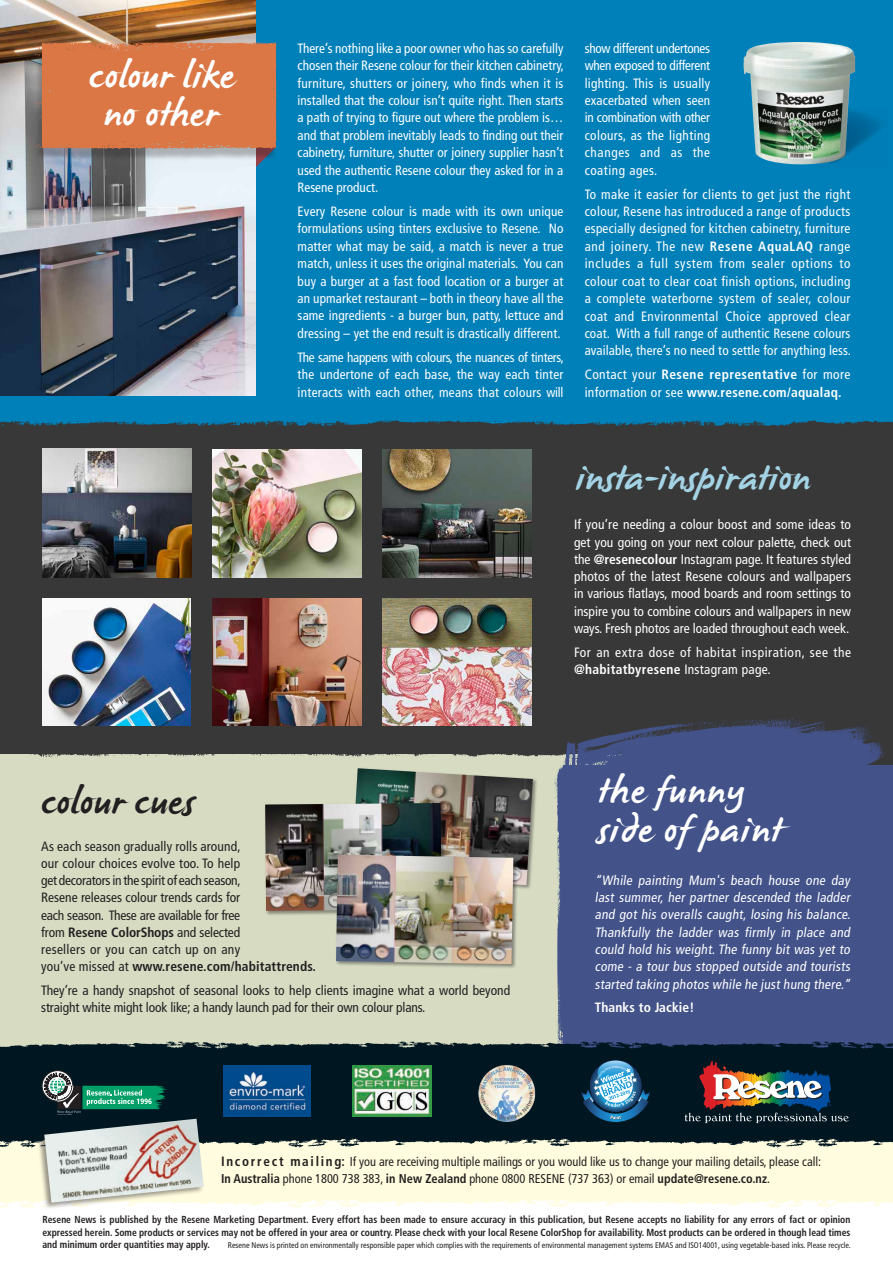
<style>
.page{position:relative;width:893px;height:1263px;background:#fff}
.page>*{position:absolute;margin:0;border:0;box-sizing:border-box;transform-origin:0 0}
.t1{font:37.5px/39px "James Paul";letter-spacing:.02em;color:#fff}
.t2{font:37.5px "James Paul";letter-spacing:.01em;color:#a3d3e4}
.t3{font:37.5px/37.5px "James Paul";color:#fff;text-align:center}
.t4{font:37.5px "James Paul";letter-spacing:.005em;color:#231f20}
.t5{font:condensed 13.5px/17.4px "Frutiger";letter-spacing:.01em;color:#fff;text-align:justify}
.t6{font:condensed 13.5px/17.2px "Frutiger";color:#231f20}
.t7{font:700 condensed 13.5px/17.4px "Frutiger";letter-spacing:.02em;color:#fff}
.t8{font:condensed 13.5px/17.2px "Frutiger";letter-spacing:.04em;color:#fff}
.t9{font:condensed 12.75px/16.5px "Frutiger";color:#231f20}
.t10{font:700 condensed 10.2px/12.8px "Frutiger";color:#231f20;text-align:justify;scale:.94 1}
.t11{font:condensed 8.25px "Frutiger";color:#231f20}
.s1{font-weight:700}
.s2{font-weight:400}
.s3{font-weight:700;font-size:13.5px}
</style>
<div class="page">
<div style="left:0;top:0;width:893px;height:446px;background:#0080b9"></div>
<img style="left:0;top:0;width:255px;height:395px">
<div style="left:0;top:446px;width:893px;height:319px;background:#383838"></div>
<div style="left:0;top:755px;width:833px;height:296px;background:#d6dbc2"></div>
<img style="left:0;top:420px;width:340px;height:42px">
<img style="left:340px;top:419px;width:552px;height:43px">
<img style="left:8px;top:754px;width:543px;height:4px">
<img style="left:43px;top:448px;width:148px;height:129px">
<img style="left:43px;top:598px;width:148px;height:128px">
<img style="left:213px;top:449px;width:148px;height:128px">
<img style="left:383px;top:449px;width:148px;height:128px">
<img style="left:213px;top:598px;width:148px;height:128px">
<img style="left:383px;top:598px;width:148px;height:128px">
<div style="left:350px;top:767px;width:188px;height:123px;background:#231f20;opacity:.45"></div>
<img style="left:351px;top:768px;width:182px;height:117px">
<div style="left:264px;top:802px;width:183px;height:114px;background:#231f20;opacity:.45"></div>
<img style="left:265px;top:803px;width:177px;height:108px">
<div style="left:335px;top:854px;width:183px;height:115px;background:#231f20;opacity:.45"></div>
<img style="left:336px;top:855px;width:177px;height:109px">
<img style="left:744px;top:42px;width:111px;height:122px">
<div style="left:20px;top:46px;width:258px;height:116px;background:#231f20;opacity:.3"></div>
<img style="left:26px;top:42px;width:251px;height:132px">
<div style="left:53px;top:51px;width:214px;height:89px;background:#db7645"></div>
<div style="left:0;top:1041px;width:893px;height:98px;background:#001722"></div>
<svg style="left:0;top:1139px;width:893px;height:60px;background:#f1efd4"></svg>
<svg style="left:0;top:1199px;width:893px;height:9px"></svg>
<div style="left:37px;top:1117px;width:168px;height:92px;background:#231f20;opacity:.47"></div>
<img style="left:44px;top:1119px;width:160px;height:84px">
<svg style="left:42px;top:1071px;width:31px;height:30px"></svg>
<div style="left:42px;top:1070px;width:31px;height:31px;border:1px solid #231f20;border-radius:50%"></div>
<svg style="left:44px;top:1073px;width:122px;height:42px;background:#266155"></svg>
<img style="left:471px;top:1058px;width:70px;height:72px">
<img style="left:352px;top:1065px;width:80px;height:51px">
<img style="left:224px;top:1065px;width:87px;height:51px">
<svg style="left:551px;top:717px;width:337px;height:406px;background:#3e4e79"></svg>
<h1 class="t3" style="left:88px;top:59px;width:147px">colour like no other</h1>
<p class="t5" style="left:298px;top:39px;width:268px">There’s nothing like a poor owner who has so carefully chosen their Resene colour for their kitchen cabinetry, furniture, shutters or joinery, who finds when it is installed that the colour isn’t quite right. Then starts a path of trying to figure out where the problem is… and that problem inevitably leads to finding out their cabinetry, furniture, shutter or joinery supplier hasn’t used the authentic Resene colour they asked for in a Resene product.</p>
<p class="t5" style="left:298px;top:203px;width:267px">Every Resene colour is made with its own unique formulations using tinters exclusive to Resene. No matter what may be said, a match is never a true match, unless it uses the original materials. You can buy a burger at a fast food location or a burger at an upmarket restaurant – both in theory have all the same ingredients - a burger bun, patty, lettuce and dressing – yet the end result is drastically different.</p>
<p class="t5" style="left:298px;top:348px;width:268px">The same happens with colours, the nuances of tinters, the undertone of each base, the way each tinter interacts with each other, means that colours will</p>
<p class="t5" style="left:585px;top:39px;width:127px">show different undertones when exposed to different lighting. This is usually exacerbated when seen in combination with other colours, as the lighting changes and as the coating ages.</p>
<p class="t5" style="left:585px;top:185px;width:268px">To make it easier for clients to get just the right colour, Resene has introduced a range of products especially designed for kitchen cabinetry, furniture and joinery. The new <span class="s1">Resene AquaLAQ</span> range includes a full system from sealer options to colour coat to clear coat finish options, including a complete waterborne system of sealer, colour coat and Environmental Choice approved clear coat. With a full range of authentic Resene colours available, there’s no need to settle for anything less.</p>
<p class="t7" style="left:585px;top:366px;width:267px"><span class="s2">Contact your</span> Resene representative <span class="s2">for more information or see</span> www.resene.com/aqualaq.</p>
<h1 class="t2" style="left:574px;top:458px;width:237px">insta-inspiration</h1>
<p class="t5" style="left:574px;top:516px;width:279px">If you’re needing a colour boost and some ideas to get you going on your next colour palette, check out the <span class="s1">@resenecolour</span> Instagram page. It features styled photos of the latest Resene colours and wallpapers in various flatlays, mood boards and room settings to inspire you to combine colours and wallpapers in new ways. Fresh photos are loaded throughout each week.</p>
<p class="t8" style="left:574px;top:643px;width:279px">For an extra dose of habitat inspiration, see the <span class="s1">@habitatbyresene</span> Instagram page.</p>
<h1 class="t4" style="left:40px;top:783px;width:155px">colour cues</h1>
<p class="t6" style="left:41px;top:837px;width:276px">As each season gradually rolls around,<br>our colour choices evolve too. To help<br>get decorators in the spirit of each season,<br>Resene releases colour trends cards for<br>each season. These are available for free<br>from <span class="s1">Resene ColorShops</span> and selected<br>resellers or you can catch up on any<br>you’ve missed at <span class="s1">www.resene.com/habitattrends.</span></p>
<p class="t6" style="left:41px;top:982px;width:471px">They’re a handy snapshot of seasonal looks to help clients imagine what a world beyond straight white might look like; a handy launch pad for their own colour plans.</p>
<h1 class="t1" style="left:597px;top:773px;width:185px">the funny side of paint</h1>
<p class="t5" style="left:595px;top:872px;width:259px;text-align:left">“While painting Mum's beach house one day last summer, her partner descended the ladder and got his overalls caught, losing his balance.<br>Thankfully the ladder was firmly in place and could hold his weight. The funny bit was yet to come - a tour bus stopped outside and tourists started taking photos while he just hung there.”</p>
<p class="t7" style="left:595px;top:999px;width:101px">Thanks to Jackie!</p>
<p class="t9" style="left:221px;top:1154px;width:602px"><span class="s3">I n c o r re c t m a i l i n g:</span> If you are receiving multiple mailings or you would like us to change your mailing details, please call:<br><span class="s1">In Australia</span> phone 1800 738 383, <span class="s1">in New Zealand</span> phone 0800 RESENE (737 363) or email <span class="s1">update@resene.co.nz</span>.</p>
<p class="t10" style="left:43px;top:1213px;width:861px">Resene News is published by the Resene Marketing Department. Every effort has been made to ensure accuracy in this publication, but Resene accepts no liability for any errors of fact or opinion expressed herein. Some products or services may not be offered in your area or country. Please check with your local Resene ColorShop for availability. Most products can be ordered in though lead times and minimum order quantities may apply.</p>
<p class="t11" style="left:228px;top:1241px;width:624px">Resene News is printed on environmentally responsible paper which complies with the requirements of environmental management systems EMAS and ISO14001, using vegetable-based inks. Please recycle.</p>
</div>
